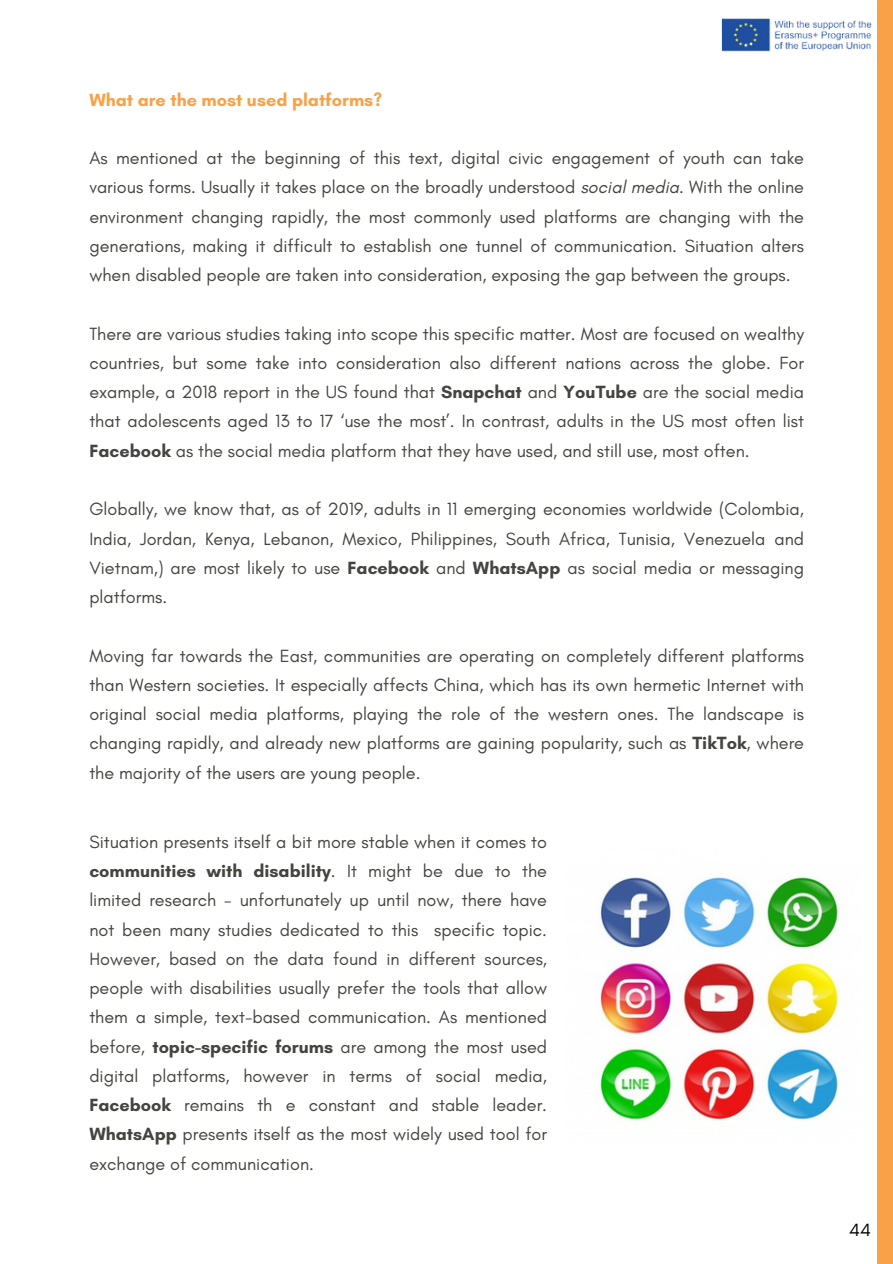
<style>
.page{position:relative;width:893px;height:1264px;background:#fff}
.page>*{position:absolute;margin:0;border:0;box-sizing:border-box;transform-origin:0 0}
.t1{font:18px/29.2px "Glacial Indifference";color:#444440;text-align:justify}
.t2{font:700 18px "Glacial Indifference";color:#f8a148}
.t3{font:18px "Glacial Indifference";color:#000}
.s1{font-style:italic}
.s2{font-weight:700}
</style>
<div class="page">
<div style="left:876px;top:0;width:16px;height:1263px;background:#f8a148"></div>
<img style="left:721px;top:13px;width:156px;height:44px">
<img style="left:598px;top:877px;width:241px;height:244px">
<p class="t2" style="left:89px;top:88px;width:294px">What are the most used platforms?</p>
<p class="t1" style="left:89px;top:143px;width:716px">As mentioned at the beginning of this text, digital civic engagement of youth can take various forms. Usually it takes place on the broadly understood <span class="s1">social media</span>. With the online environment changing rapidly, the most commonly used platforms are changing with the generations, making it difficult to establish one tunnel of communication. Situation alters when disabled people are taken into consideration, exposing the gap between the groups.</p>
<p class="t1" style="left:89px;top:319px;width:716px">There are various studies taking into scope this specific matter. Most are focused on wealthy countries, but some take into consideration also different nations across the globe. For example, a 2018 report in the US found that <span class="s2">Snapchat</span> and <span class="s2">YouTube</span> are the social media that adolescents aged 13 to 17 ‘use the most’. In contrast, adults in the US most often list <span class="s2">Facebook</span> as the social media platform that they have used, and still use, most often.</p>
<p class="t1" style="left:89px;top:494px;width:716px">Globally, we know that, as of 2019, adults in 11 emerging economies worldwide (Colombia, India, Jordan, Kenya, Lebanon, Mexico, Philippines, South Africa, Tunisia, Venezuela and Vietnam,) are most likely to use <span class="s2">Facebook</span> and <span class="s2">WhatsApp</span> as social media or messaging platforms.</p>
<p class="t1" style="left:89px;top:640px;width:716px">Moving far towards the East, communities are operating on completely different platforms than Western societies. It especially affects China, which has its own hermetic Internet with original social media platforms, playing the role of the western ones. The landscape is changing rapidly, and already new platforms are gaining popularity, such as <span class="s2">TikTok</span>, where the majority of the users are young people.</p>
<p class="t1" style="left:89px;top:826px;width:459px">Situation presents itself a bit more stable when it comes to <span class="s2">communities with disability</span>. It might be due to the limited research - unfortunately up until now, there have not been many studies dedicated to this specific topic.<br>However, based on the data found in different sources, people with disabilities usually prefer the tools that allow them a simple, text-based communication. As mentioned before, <span class="s2">topic-specific forums</span> are among the most used digital platforms, however in terms of social media, <span class="s2">Facebook</span> remains th e constant and stable leader.<br><span class="s2">WhatsApp</span> presents itself as the most widely used tool for exchange of communication.</p>
<p class="t3" style="left:849px;top:1218px;width:23px">44</p>
</div>
